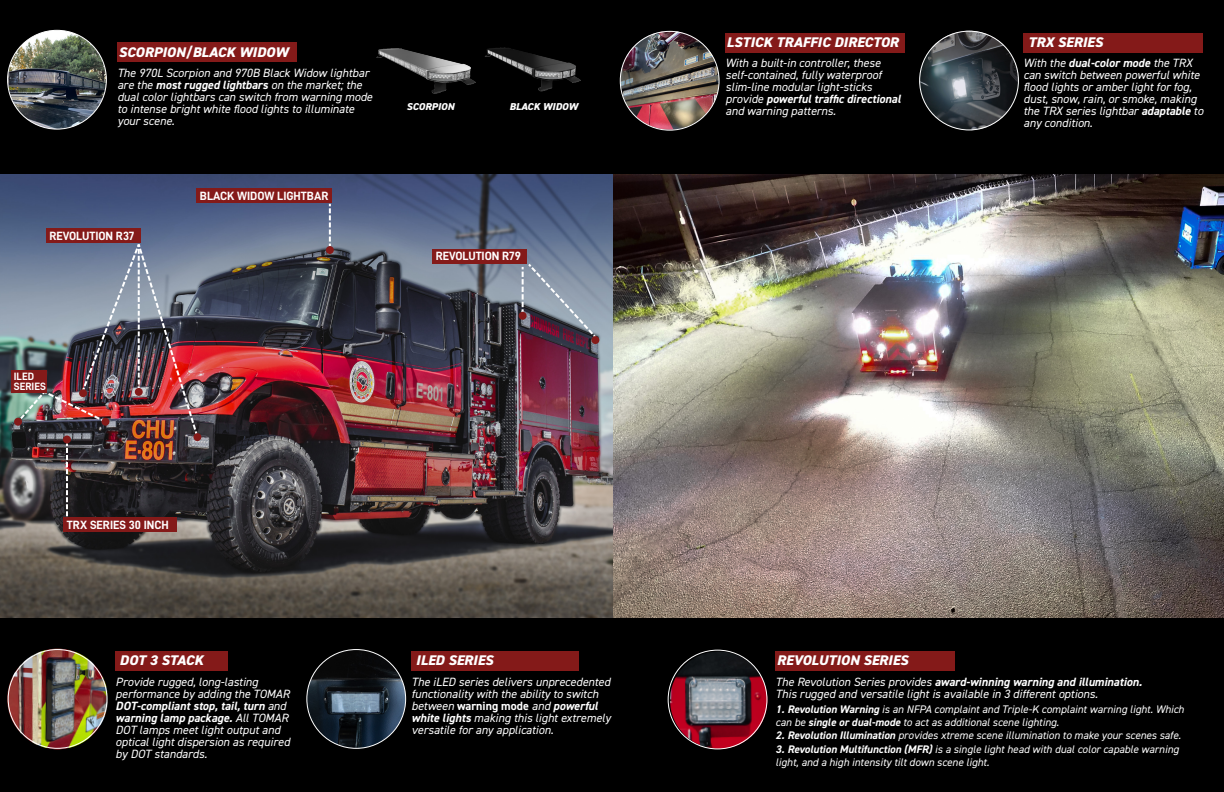
<style>
.page{position:relative;width:1224px;height:792px;background:#000}
.page>*{position:absolute;margin:0;border:0;box-sizing:border-box;transform-origin:0 0}
.t1{font:italic 800 14px "DIN2014";color:#fff}
.t2{font:italic 12px/12px "DIN2014";color:#fff}
.t3{font:12px "D DIN Bold";color:#fff}
.t4{font:italic 11px/13px "DIN2014";color:#fff}
.t5{font:10.7px/10px "D DIN Bold";color:#fff}
.t6{font:italic 800 10px "DIN2014";color:#fff}
.s1{font-weight:700}
.s2{font-weight:700;font-style:normal}
</style>
<div class="page">
<img style="left:307px;top:650px;width:99px;height:98px;border-radius:49px">
<div style="left:117px;top:43px;width:179px;height:19px;background:#841a19"></div>
<div style="left:115px;top:651px;width:113px;height:20px;background:#841a19"></div>
<div style="left:411px;top:651px;width:168px;height:20px;background:#841a19"></div>
<div style="left:725px;top:33px;width:179px;height:19px;background:#841a19"></div>
<div style="left:1023px;top:33px;width:179px;height:19px;background:#841a19"></div>
<img style="left:0;top:175px;width:613px;height:442px">
<img style="left:613px;top:175px;width:611px;height:442px">
<img style="left:670px;top:652px;width:97px;height:97px;border-radius:49px">
<div style="left:196px;top:189px;width:136px;height:14px;background:#841a19"></div>
<svg style="left:329px;top:204px;width:2px;height:42px"></svg>
<div style="left:326px;top:246px;width:8px;height:8px;background:#841a19;border-radius:50%"></div>
<svg style="left:66px;top:443px;width:2px;height:75px"></svg>
<div style="left:63px;top:436px;width:8px;height:7px;background:#841a19;border-radius:50%"></div>
<div style="left:63px;top:518px;width:114px;height:14px;background:#841a19"></div>
<div style="left:432px;top:249px;width:94px;height:14px;background:#841a19"></div>
<div style="left:519px;top:312px;width:8px;height:8px;background:#841a19;border-radius:50%"></div>
<div style="left:46px;top:228px;width:94px;height:14px;background:#841a19"></div>
<svg style="left:522px;top:262px;width:76px;height:78px;background:#808192"></svg>
<div style="left:591px;top:336px;width:8px;height:8px;background:#841a19;border-radius:50%"></div>
<img style="left:8px;top:30px;width:98px;height:99px;border-radius:49px">
<img style="left:919px;top:31px;width:100px;height:99px;border-radius:50px">
<img style="left:620px;top:31px;width:99px;height:99px;border-radius:49px">
<img style="left:485px;top:47px;width:96px;height:45px">
<img style="left:376px;top:48px;width:100px;height:45px">
<img style="left:7px;top:649px;width:101px;height:100px;border-radius:50px">
<div style="left:776px;top:651px;width:179px;height:20px;background:#841a19"></div>
<div style="left:193px;top:433px;width:8px;height:8px;background:#841a19;border-radius:50%"></div>
<img style="left:15px;top:242px;width:184px;height:194px">
<div style="left:12px;top:370px;width:35px;height:22px;background:#841a19"></div>
<div style="left:102px;top:418px;width:7px;height:8px;background:#841a19;border-radius:50%"></div>
<p class="t1" style="left:118px;top:43px;width:171px">SCORPION/BLACK WIDOW</p>
<p class="t2" style="left:117px;top:67px;width:257px">The 970L Scorpion and 970B Black Widow lightbar are the <span class="s1">most rugged lightbars</span> on the market; the dual color lightbars can switch from warning mode to intense bright white flood lights to illuminate your scene.</p>
<p class="t3" style="left:49px;top:229px;width:86px">REVOLUTION R37</p>
<p class="t3" style="left:200px;top:189px;width:130px">BLACK WIDOW LIGHTBAR</p>
<p class="t6" style="left:407px;top:100px;width:49px">SCORPION</p>
<p class="t6" style="left:509px;top:100px;width:70px">BLACK WIDOW</p>
<p class="t3" style="left:436px;top:250px;width:87px">REVOLUTION R79</p>
<p class="t5" style="left:14px;top:371px;width:34px">ILED<br>SERIES</p>
<p class="t3" style="left:67px;top:518px;width:103px">TRX SERIES 30 INCH</p>
<p class="t1" style="left:120px;top:651px;width:85px">DOT 3 STACK</p>
<p class="t1" style="left:416px;top:651px;width:79px">ILED SERIES</p>
<p class="t1" style="left:727px;top:33px;width:174px">LSTICK TRAFFIC DIRECTOR</p>
<p class="t1" style="left:1028px;top:33px;width:76px">TRX SERIES</p>
<p class="t2" style="left:726px;top:57px;width:177px">With a built-in controller, these self-contained, fully waterproof slim-line modular light-sticks provide <span class="s1">powerful traffic directional </span>and warning patterns.</p>
<p class="t2" style="left:1024px;top:57px;width:181px">With the <span class="s1">dual-color mode</span> the TRX can switch between powerful white flood lights or amber light for fog, dust, snow, rain, or smoke, making the TRX series lightbar <span class="s1">adaptable</span> to any condition.</p>
<p class="t1" style="left:777px;top:651px;width:133px">REVOLUTION SERIES</p>
<p class="t2" style="left:116px;top:675px;width:176px">Provide rugged, long-lasting performance by adding the TOMAR<br><span class="s1">DOT-compliant stop, tail, turn</span> and <span class="s1">warning lamp package.</span> All TOMAR<br>DOT lamps meet light output and optical light dispersion as required by DOT standards.</p>
<p class="t2" style="left:411px;top:675px;width:201px">The iLED series delivers unprecedented functionality with the ability to switch between <span class="s2">warning mode</span> and <span class="s1">powerful white lights</span> making this light extremely versatile for any application.</p>
<p class="t2" style="left:776px;top:675px;width:368px">The Revolution Series provides <span class="s1">award-winning warning and illumination.<br></span>This rugged and versatile light is available in 3 different options.</p>
<p class="t4" style="left:776px;top:703px;width:410px"><span class="s1">1. Revolution Warning</span> is an NFPA complaint and Triple-K complaint warning light. Which can be <span class="s1">single or dual-mode</span> to act as additional scene lighting.</p>
<p class="t4" style="left:776px;top:729px;width:407px"><span class="s1">2. Revolution Illumination</span> provides xtreme scene illumination to make your scenes safe.</p>
<p class="t4" style="left:776px;top:742px;width:405px"><span class="s1">3. Revolution Multifunction (MFR)</span> is a single light head with dual color capable warning light, and a high intensity tilt down scene light.</p>
</div>
